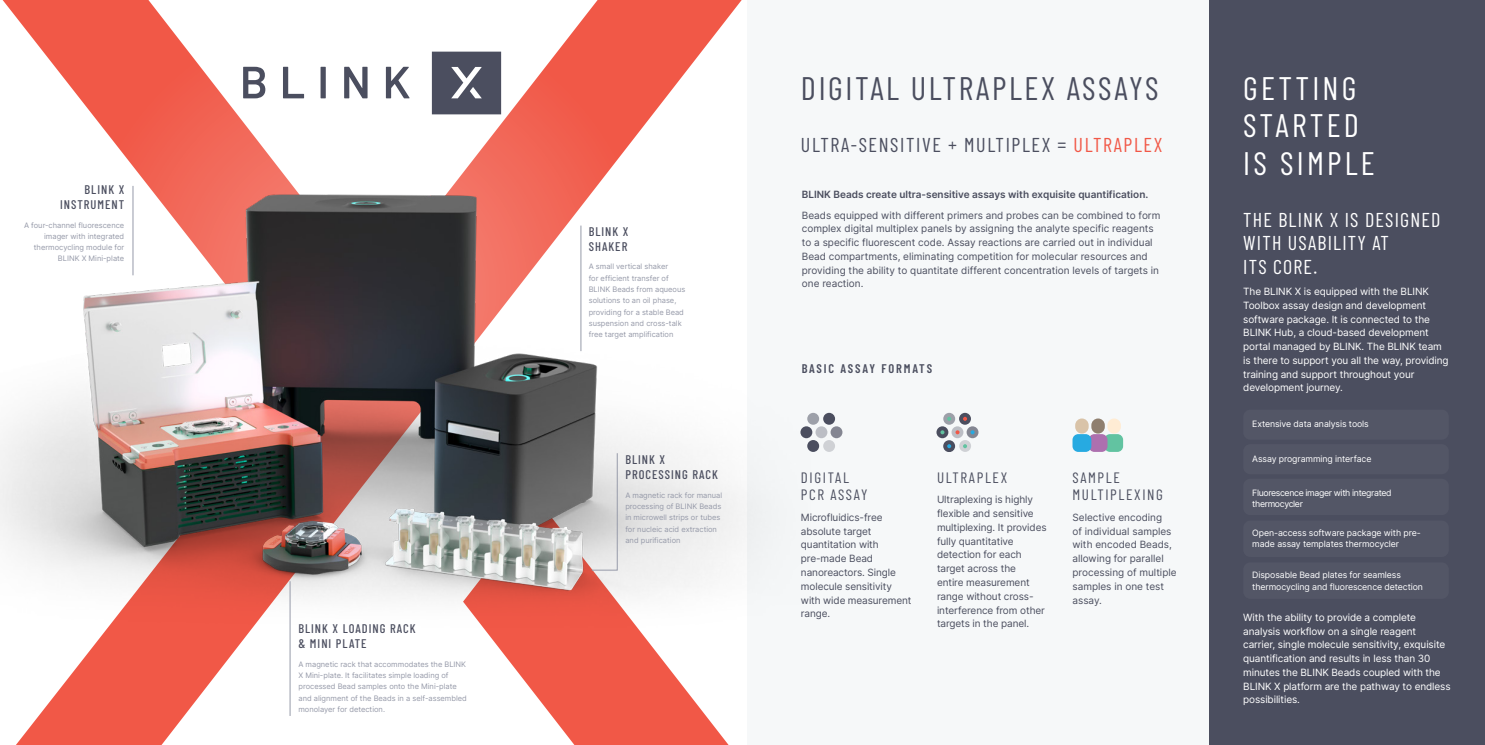
<style>
.page{position:relative;width:1485px;height:745px;background:#fff}
.page>*{position:absolute;margin:0;border:0;box-sizing:border-box;transform-origin:0 0}
.t1{font:32.5px/37.5px "Barlow Condensed";letter-spacing:.1em;color:#fff}
.t2{font:32.5px "Barlow Condensed";letter-spacing:.08em;color:#4b4e5f}
.t3{font:20px/23.8px "Barlow Condensed";letter-spacing:.06em;color:#fff}
.t4{font:20px "Barlow Condensed";letter-spacing:.08em;color:#4b4e5f}
.t5{font:15px/17.5px "Barlow Condensed";letter-spacing:.11em;color:#4b4e5f}
.t6{font:500 12.5px/15px "Barlow Condensed";letter-spacing:.08em;color:#4b4e5f}
.t7{font:600 12.5px "Barlow Condensed";letter-spacing:.15em;color:#4b4e5f}
.t8{font:10px/13.8px "Inter";color:#4b4e5f}
.t9{font:10px/13.8px "Inter";letter-spacing:-.01em;color:#fff}
.t10{font:600 10px "Inter";color:#4b4e5f}
.t11{font:8.75px/11.2px "Inter";letter-spacing:-.01em;color:#fff}
.t12{font:8.75px/11.2px "Inter";letter-spacing:-.04em;color:#fff}
.t13{font:7.5px/11.2px "Inter";color:#969aa9}
.s1{color:#f15847}
</style>
<div class="page">
<div style="left:748px;top:0;width:737px;height:744px;background:#f6f8f9"></div>
<div style="left:1209px;top:0;width:276px;height:744px;background:#4b4e5f"></div>
<div style="left:823px;top:440px;width:12px;height:11px;background:#cfd1d5;border-radius:50%"></div>
<div style="left:815px;top:426px;width:12px;height:12px;background:#bcbec5;border-radius:50%"></div>
<div style="left:823px;top:412px;width:12px;height:12px;background:#4b4e5f;border-radius:50%"></div>
<div style="left:807px;top:440px;width:12px;height:11px;background:#4b4e5f;border-radius:50%"></div>
<div style="left:807px;top:412px;width:12px;height:12px;background:#9da0a9;border-radius:50%"></div>
<div style="left:800px;top:426px;width:12px;height:12px;background:#4b4e5f;border-radius:50%"></div>
<svg style="left:830px;top:426px;width:12px;height:12px"></svg>
<div style="left:1075px;top:418px;width:13px;height:15px;background:#d9c3a8;border-radius:7px"></div>
<div style="left:1104px;top:434px;width:19px;height:17px;background:#62c3a1;border-radius:6px"></div>
<div style="left:1091px;top:418px;width:14px;height:15px;background:#8f7f6f;border-radius:7px"></div>
<div style="left:1107px;top:418px;width:14px;height:15px;background:#ffecd4;border-radius:7px"></div>
<div style="left:1088px;top:434px;width:19px;height:17px;background:#ad70af;border-radius:6px"></div>
<div style="left:1072px;top:434px;width:19px;height:17px;background:#27aae1;border-radius:6px"></div>
<div style="left:959px;top:440px;width:12px;height:11px;background:#cfd1d5;border-radius:50%"></div>
<svg style="left:951px;top:426px;width:12px;height:12px"></svg>
<svg style="left:959px;top:412px;width:12px;height:12px"></svg>
<div style="left:943px;top:440px;width:12px;height:11px;background:#4b4e5f;border-radius:50%"></div>
<svg style="left:943px;top:412px;width:12px;height:12px"></svg>
<svg style="left:936px;top:426px;width:12px;height:12px"></svg>
<svg style="left:966px;top:426px;width:12px;height:12px"></svg>
<svg style="left:963px;top:416px;width:4px;height:4px"></svg>
<svg style="left:970px;top:430px;width:4px;height:4px"></svg>
<svg style="left:963px;top:444px;width:4px;height:4px"></svg>
<svg style="left:947px;top:444px;width:4px;height:4px"></svg>
<svg style="left:955px;top:430px;width:4px;height:4px"></svg>
<svg style="left:947px;top:416px;width:4px;height:4px"></svg>
<svg style="left:940px;top:430px;width:4px;height:4px"></svg>
<svg style="left:3px;top:0;width:739px;height:744px"></svg>
<svg style="left:74px;top:1px;width:580px;height:580px"></svg>
<svg style="left:432px;top:52px;width:69px;height:62px;background:#595c6c"></svg>
<svg style="left:243px;top:67px;width:22px;height:31px"></svg>
<svg style="left:283px;top:67px;width:21px;height:31px"></svg>
<div style="left:320px;top:67px;width:6px;height:31px;background:#4b4e5f"></div>
<svg style="left:344px;top:67px;width:23px;height:31px"></svg>
<svg style="left:386px;top:67px;width:23px;height:31px"></svg>
<img style="left:0;top:138px;width:811px;height:525px">
<hr style="left:580px;top:225px;width:1px;height:126px;background:#969aa9">
<svg style="left:591px;top:452px;width:27px;height:118px;background:#d8d8d9"></svg>
<hr style="left:133px;top:186px;width:1px;height:89px;background:#969aa9">
<hr style="left:290px;top:581px;width:1px;height:134px;background:#969aa9">
<div style="left:1243px;top:409px;width:205px;height:30px;background:#535666;border-radius:7px"></div>
<div style="left:1243px;top:444px;width:205px;height:30px;background:#535666;border-radius:7px"></div>
<div style="left:1243px;top:478px;width:205px;height:37px;background:#535666;border-radius:7px"></div>
<div style="left:1243px;top:520px;width:205px;height:36px;background:#535666;border-radius:7px"></div>
<div style="left:1243px;top:562px;width:205px;height:36px;background:#535666;border-radius:7px"></div>
<p class="t6" style="left:60px;top:181px;width:66px;text-align:right">BLINK X<br>INSTRUMENT</p>
<p class="t13" style="left:24px;top:219px;width:102px;text-align:right">A four-channel fluorescence imager with integrated thermocycling module for<br>BLINK X Mini-plate</p>
<p class="t6" style="left:298px;top:620px;width:119px">BLINK X LOADING RACK &amp; MINI PLATE</p>
<p class="t13" style="left:298px;top:657px;width:170px">A magnetic rack that accommodates the BLINK X Mini-plate. It facilitates simple loading of processed Bead samples onto the Mini-plate and alignment of the Beads in a self-assembled monolayer for detection.</p>
<p class="t6" style="left:589px;top:223px;width:41px">BLINK X<br>SHAKER</p>
<p class="t13" style="left:589px;top:261px;width:98px">A small vertical shaker<br>for efficient transfer of<br>BLINK Beads from aqueous solutions to an oil phase, providing for a stable Bead suspension and cross-talk free target amplification</p>
<p class="t6" style="left:625px;top:451px;width:94px">BLINK X<br>PROCESSING RACK</p>
<p class="t13" style="left:625px;top:489px;width:98px">A magnetic rack for manual processing of BLINK Beads in microwell strips or tubes for nucleic acid extraction and purification</p>
<p class="t2" style="left:801px;top:65px;width:359px">DIGITAL ULTRAPLEX ASSAYS</p>
<p class="t4" style="left:801px;top:130px;width:363px">ULTRA-SENSITIVE + MULTIPLEX = <span class="s1">ULTRAPLEX</span></p>
<p class="t10" style="left:802px;top:187px;width:348px">BLINK Beads create ultra-sensitive assays with exquisite quantification.</p>
<p class="t8" style="left:802px;top:208px;width:360px">Beads equipped with different primers and probes can be combined to form complex digital multiplex panels by assigning the analyte specific reagents to a specific fluorescent code. Assay reactions are carried out in individual Bead compartments, eliminating competition for molecular resources and providing the ability to quantitate different concentration levels of targets in one reaction.</p>
<p class="t7" style="left:802px;top:359px;width:132px">BASIC ASSAY FORMATS</p>
<p class="t5" style="left:801px;top:467px;width:68px">DIGITAL<br>PCR ASSAY</p>
<p class="t8" style="left:801px;top:510px;width:112px">Microfluidics-free absolute target quantitation with pre-made Bead nanoreactors. Single molecule sensitivity with wide measurement range.</p>
<p class="t5" style="left:937px;top:467px;width:72px">ULTRAPLEX</p>
<p class="t8" style="left:937px;top:492px;width:111px">Ultraplexing is highly flexible and sensitive multiplexing. It provides fully quantitative detection for each target across the<br>entire measurement range without cross&shy;interference from other targets in the panel.</p>
<p class="t5" style="left:1072px;top:467px;width:92px">SAMPLE<br>MULTIPLEXING</p>
<p class="t8" style="left:1072px;top:510px;width:106px">Selective encoding<br>of individual samples with encoded Beads, allowing for parallel processing of multiple samples in one test assay.</p>
<p class="t1" style="left:1243px;top:67px;width:133px">GETTING<br>STARTED<br>IS SIMPLE</p>
<p class="t3" style="left:1243px;top:206px;width:199px">THE BLINK X IS DESIGNED<br>WITH USABILITY AT<br>ITS CORE.</p>
<p class="t9" style="left:1243px;top:284px;width:207px">The BLINK X is equipped with the BLINK Toolbox assay design and development software package. It is connected to the BLINK Hub, a cloud-based development portal managed by BLINK. The BLINK team is there to support you all the way, providing training and support throughout your development journey.</p>
<p class="t11" style="left:1252px;top:417px;width:118px">Extensive data analysis tools</p>
<p class="t11" style="left:1252px;top:452px;width:121px">Assay programming interface</p>
<p class="t12" style="left:1252px;top:486px;width:141px">Fluorescence imager with integrated thermocycler</p>
<p class="t11" style="left:1252px;top:526px;width:170px">Open-access software package with pre&shy;made assay templates thermocycler</p>
<p class="t11" style="left:1252px;top:569px;width:172px">Disposable Bead plates for seamless thermocycling and fluorescence detection</p>
<p class="t9" style="left:1243px;top:609px;width:209px">With the ability to provide a complete analysis workflow on a single reagent carrier, single molecule sensitivity, exquisite quantification and results in less than 30 minutes the BLINK Beads coupled with the BLINK X platform are the pathway to endless possibilities.</p>
</div>
